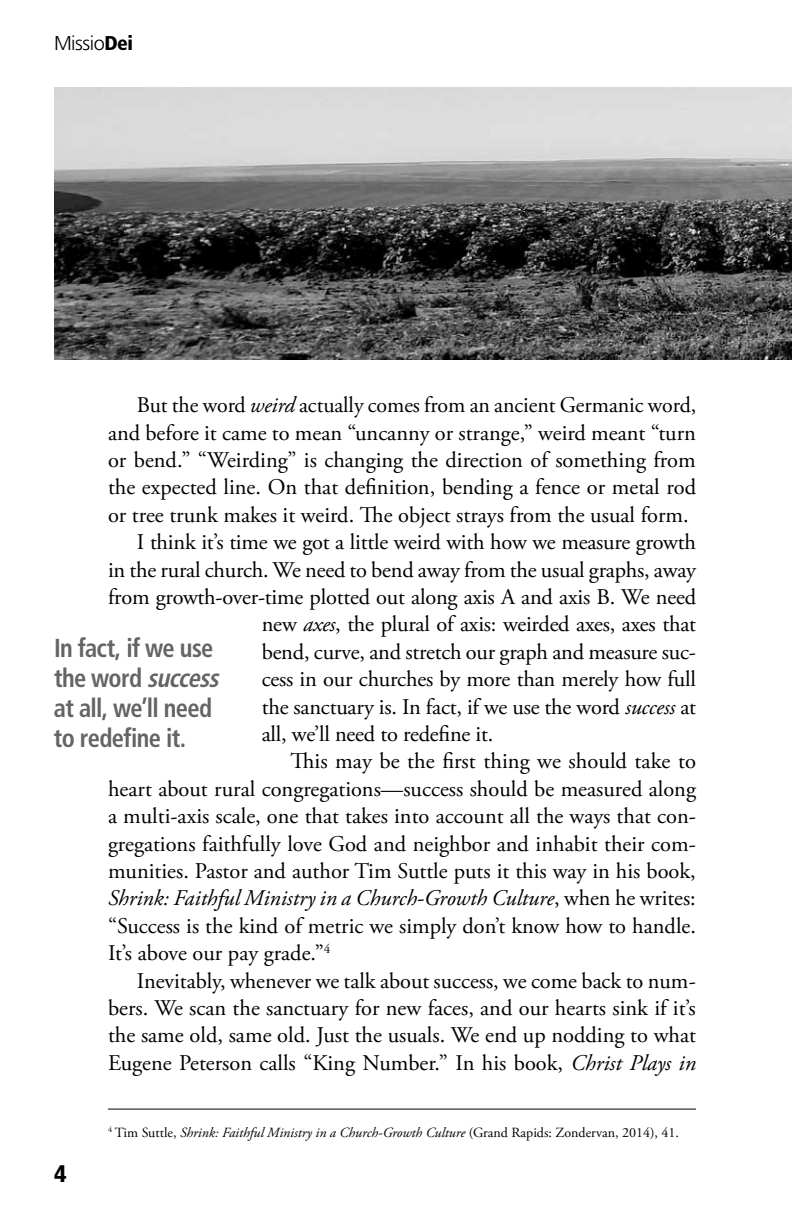
<style>
.page{position:relative;width:792px;height:1224px;background:#fff}
.page>*{position:absolute;margin:0;border:0;box-sizing:border-box;transform-origin:0 0}
.t1{font:700 condensed 26px/30px "Frutiger";letter-spacing:-.03em;color:#636466;scale:.94 1}
.t2{font:900 condensed 24px "Frutiger";color:#000}
.t3{font:22.4px "Adobe Garamond Pro";color:#000}
.t4{font:italic 22.4px "Adobe Garamond Pro";color:#000}
.t5{font:300 20px "Frutiger";letter-spacing:-.025em;color:#000}
.t6{font:italic 14px "Adobe Garamond Pro";color:#000}
.s1{font-weight:900;font-stretch:condensed}
.s2{font-style:italic}
.s3{font-style:normal}
</style>
<div class="page">
<hr style="left:108px;top:1109px;width:588px;height:1px;background:#000">
<img style="left:54px;top:88px;width:738px;height:272px">
<p class="t5" style="left:54px;top:31px;width:80px">Missio<span class="s1">Dei</span></p>
<p class="t3" style="left:137px;top:392px;width:561px">But the word <span class="s2">weird</span> actually comes from an ancient Germanic word,</p>
<p class="t3" style="left:108px;top:419px;width:589px">and before it came to mean “uncanny or strange,” weird meant “turn</p>
<p class="t3" style="left:108px;top:446px;width:589px">or bend.” “Weirding” is changing the direction of something from</p>
<p class="t3" style="left:108px;top:474px;width:590px">the expected line. On that definition, bending a fence or metal rod</p>
<p class="t3" style="left:108px;top:501px;width:582px">or tree trunk makes it weird. The object strays from the usual form.</p>
<p class="t3" style="left:137px;top:529px;width:561px">I think it’s time we got a little weird with how we measure growth</p>
<p class="t3" style="left:108px;top:556px;width:590px">in the rural church. We need to bend away from the usual graphs, away</p>
<p class="t3" style="left:108px;top:583px;width:590px">from growth-over-time plotted out along axis A and axis B. We need</p>
<p class="t3" style="left:262px;top:611px;width:436px">new <span class="s2">axes</span>, the plural of axis: weirded axes, axes that</p>
<p class="t3" style="left:262px;top:638px;width:436px">bend, curve, and stretch our graph and measure suc-</p>
<p class="t3" style="left:262px;top:666px;width:436px">cess in our churches by more than merely how full</p>
<p class="t3" style="left:262px;top:693px;width:436px">the sanctuary is. In fact, if we use the word <span class="s2">success</span> at</p>
<p class="t3" style="left:262px;top:720px;width:233px">all, we’ll need to redefine it.</p>
<p class="t3" style="left:291px;top:748px;width:407px">This may be the first thing we should take to</p>
<p class="t3" style="left:108px;top:775px;width:590px">heart about rural congregations—success should be measured along</p>
<p class="t3" style="left:108px;top:803px;width:590px">a multi-axis scale, one that takes into account all the ways that con-</p>
<p class="t3" style="left:108px;top:830px;width:590px">gregations faithfully love God and neighbor and inhabit their com-</p>
<p class="t3" style="left:108px;top:857px;width:589px">munities. Pastor and author Tim Suttle puts it this way in his book,</p>
<p class="t4" style="left:108px;top:885px;width:589px">Shrink: Faithful Ministry in a Church-Growth Culture<span class="s3">, when he writes:</span></p>
<p class="t3" style="left:108px;top:912px;width:590px">“Success is the kind of metric we simply don’t know how to handle.</p>
<p class="t3" style="left:108px;top:940px;width:224px">It’s above our pay grade.”<sup>4</sup></p>
<p class="t3" style="left:137px;top:967px;width:561px">Inevitably, whenever we talk about success, we come back to num-</p>
<p class="t3" style="left:108px;top:994px;width:589px">bers. We scan the sanctuary for new faces, and our hearts sink if it’s</p>
<p class="t3" style="left:108px;top:1022px;width:590px">the same old, same old. Just the usuals. We end up nodding to what</p>
<p class="t3" style="left:108px;top:1049px;width:590px">Eugene Peterson calls “King Number.” In his book, <span class="s2">Christ Plays in</span></p>
<p class="t1" style="left:54px;top:633px;width:183px">In fact, if we use t h e w o r d <span class="s2">success </span>at all, we’ll need to redefine it.</p>
<p class="t2" style="left:54px;top:1159px;width:14px">4</p>
<p class="t6" style="left:108px;top:1124px;width:573px"><sup>4</sup> <span class="s3">Tim Suttle,</span> Shrink: Faithful Ministry in a Church-Growth Culture <span class="s3">(Grand Rapids: Zondervan, 2014), 41.</span></p>
</div>
